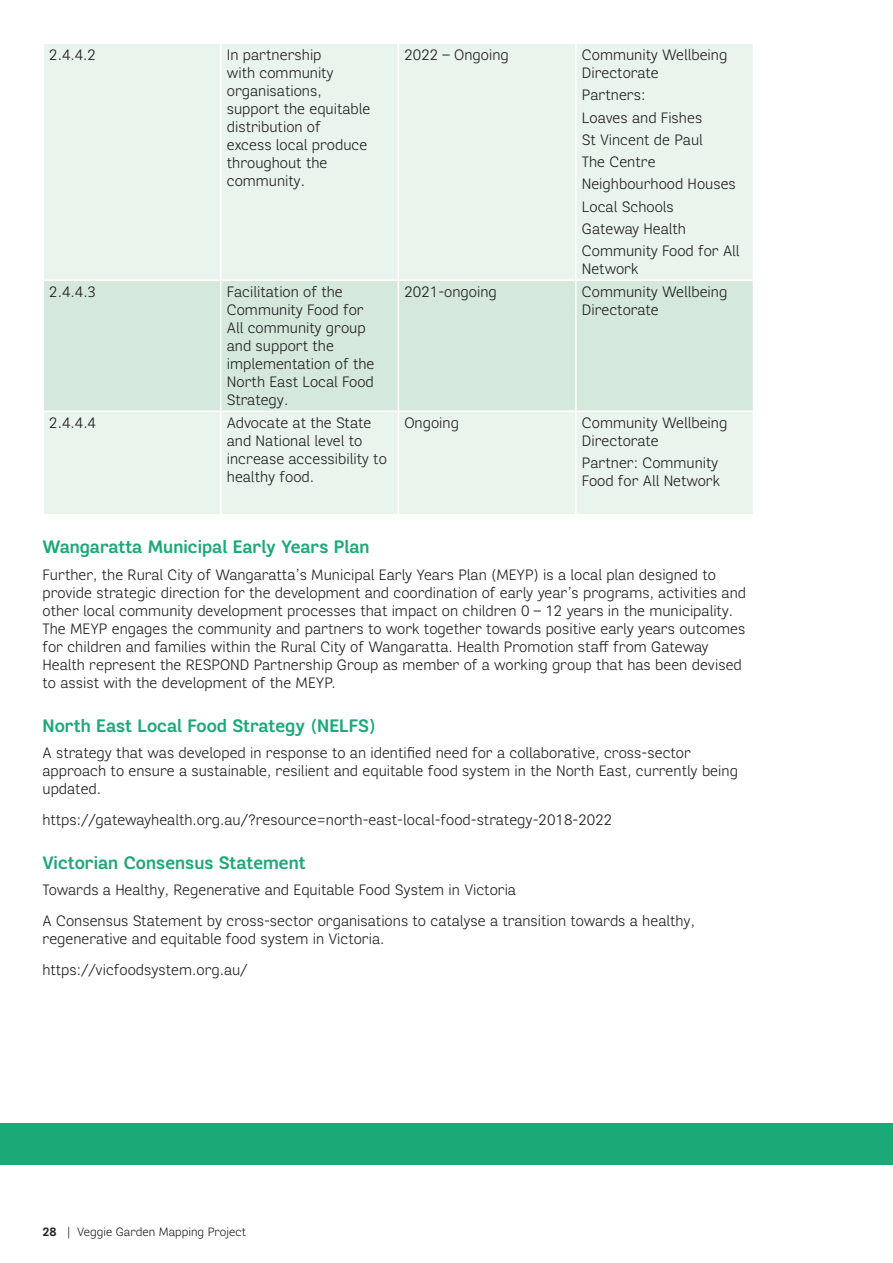
<style>
.page{position:relative;width:893px;height:1263px;background:#fff}
.page>*{position:absolute;margin:0;border:0;box-sizing:border-box;transform-origin:0 0}
.t1{font:700 18px "Segaon Soft";color:#1ca978}
.t2{font:300 15px/18px "Segaon Soft";color:#231f20}
.t3{font:300 12px "Segaon Soft";color:#231f20}
.s1{font-weight:700}
</style>
<div class="page">
<div style="left:44px;top:44px;width:709px;height:470px;background:#e9f4ed"></div>
<div style="left:44px;top:281px;width:709px;height:129px;background:#d4e8dc"></div>
<hr style="left:220px;top:281px;width:2px;height:129px;background:#fff">
<hr style="left:398px;top:281px;width:1px;height:129px;background:#fff">
<hr style="left:575px;top:281px;width:2px;height:129px;background:#fff">
<hr style="left:220px;top:44px;width:2px;height:235px;background:#fff">
<hr style="left:398px;top:44px;width:1px;height:235px;background:#fff">
<hr style="left:575px;top:44px;width:2px;height:235px;background:#fff">
<hr style="left:43px;top:279px;width:178px;height:2px;background:#fff">
<hr style="left:221px;top:279px;width:177px;height:2px;background:#fff">
<hr style="left:398px;top:279px;width:178px;height:2px;background:#fff">
<hr style="left:576px;top:279px;width:178px;height:2px;background:#fff">
<hr style="left:43px;top:410px;width:178px;height:2px;background:#fff">
<hr style="left:221px;top:410px;width:177px;height:2px;background:#fff">
<hr style="left:398px;top:410px;width:178px;height:2px;background:#fff">
<hr style="left:576px;top:410px;width:178px;height:2px;background:#fff">
<hr style="left:220px;top:412px;width:2px;height:102px;background:#fff">
<hr style="left:398px;top:412px;width:1px;height:102px;background:#fff">
<hr style="left:575px;top:412px;width:2px;height:102px;background:#fff">
<div style="left:0;top:1124px;width:893px;height:41px;background:#1ca978"></div>
<p class="t2" style="left:49px;top:46px;width:48px">2.4.4.2</p>
<p class="t2" style="left:227px;top:46px;width:145px">In partnership<br>with community organisations, support the equitable distribution of<br>excess local produce throughout the community.</p>
<p class="t2" style="left:404px;top:46px;width:106px">2022 – Ongoing</p>
<p class="t2" style="left:582px;top:46px;width:147px">Community Wellbeing<br>Directorate</p>
<p class="t2" style="left:582px;top:84px;width:159px;line-height:22.2px">Partners:<br>Loaves and Fishes<br>St Vincent de Paul<br>The Centre<br>Neighbourhood Houses<br>Local Schools<br>Gateway Health<br>Community Food for All</p>
<p class="t2" style="left:582px;top:260px;width:58px">Network</p>
<p class="t2" style="left:49px;top:283px;width:48px">2.4.4.3</p>
<p class="t2" style="left:227px;top:283px;width:149px">Facilitation of the<br>Community Food for<br>All community group and support the implementation of the<br>North East Local Food<br>Strategy.</p>
<p class="t2" style="left:404px;top:283px;width:94px">2021-ongoing</p>
<p class="t2" style="left:582px;top:283px;width:147px">Community Wellbeing<br>Directorate</p>
<p class="t2" style="left:49px;top:414px;width:48px">2.4.4.4</p>
<p class="t2" style="left:227px;top:414px;width:162px">Advocate at the State and National level to increase accessibility to healthy food.</p>
<p class="t2" style="left:404px;top:414px;width:56px">Ongoing</p>
<p class="t2" style="left:582px;top:414px;width:147px">Community Wellbeing<br>Directorate</p>
<p class="t2" style="left:582px;top:454px;width:140px">Partner: Community<br>Food for All Network</p>
<p class="t1" style="left:43px;top:535px;width:329px">Wangaratta Municipal Early Years Plan</p>
<p class="t2" style="left:43px;top:565px;width:705px">Further, the Rural City of Wangaratta’s Municipal Early Years Plan (MEYP) is a local plan designed to provide strategic direction for the development and coordination of early year’s programs, activities and other local community development processes that impact on children 0 – 12 years in the municipality.<br>The MEYP engages the community and partners to work together towards positive early years outcomes for children and families within the Rural City of Wangaratta. Health Promotion staff from Gateway Health represent the RESPOND Partnership Group as member of a working group that has been devised to assist with the development of the MEYP.</p>
<p class="t1" style="left:43px;top:713px;width:335px">North East Local Food Strategy (NELFS)</p>
<p class="t2" style="left:43px;top:743px;width:697px">A strategy that was developed in response to an identified need for a collaborative, cross-sector approach to ensure a sustainable, resilient and equitable food system in the North East, currently being updated.</p>
<p class="t2" style="left:43px;top:810px;width:571px">https://gatewayhealth.org.au/?resource=north-east-local-food-strategy-2018-2022</p>
<p class="t1" style="left:43px;top:850px;width:265px">Victorian Consensus Statement</p>
<p class="t2" style="left:43px;top:874px;width:654px;line-height:30.8px">Towards a Healthy, Regenerative and Equitable Food System in Victoria<br>A Consensus Statement by cross-sector organisations to catalyse a transition towards a healthy,</p>
<p class="t2" style="left:43px;top:923px;width:343px;line-height:30.8px">regenerative and equitable food system in Victoria. https://vicfoodsystem.org.au/</p>
<p class="t3" style="left:43px;top:1223px;width:205px"><span class="s1">28</span> | Veggie Garden Mapping Project</p>
</div>
